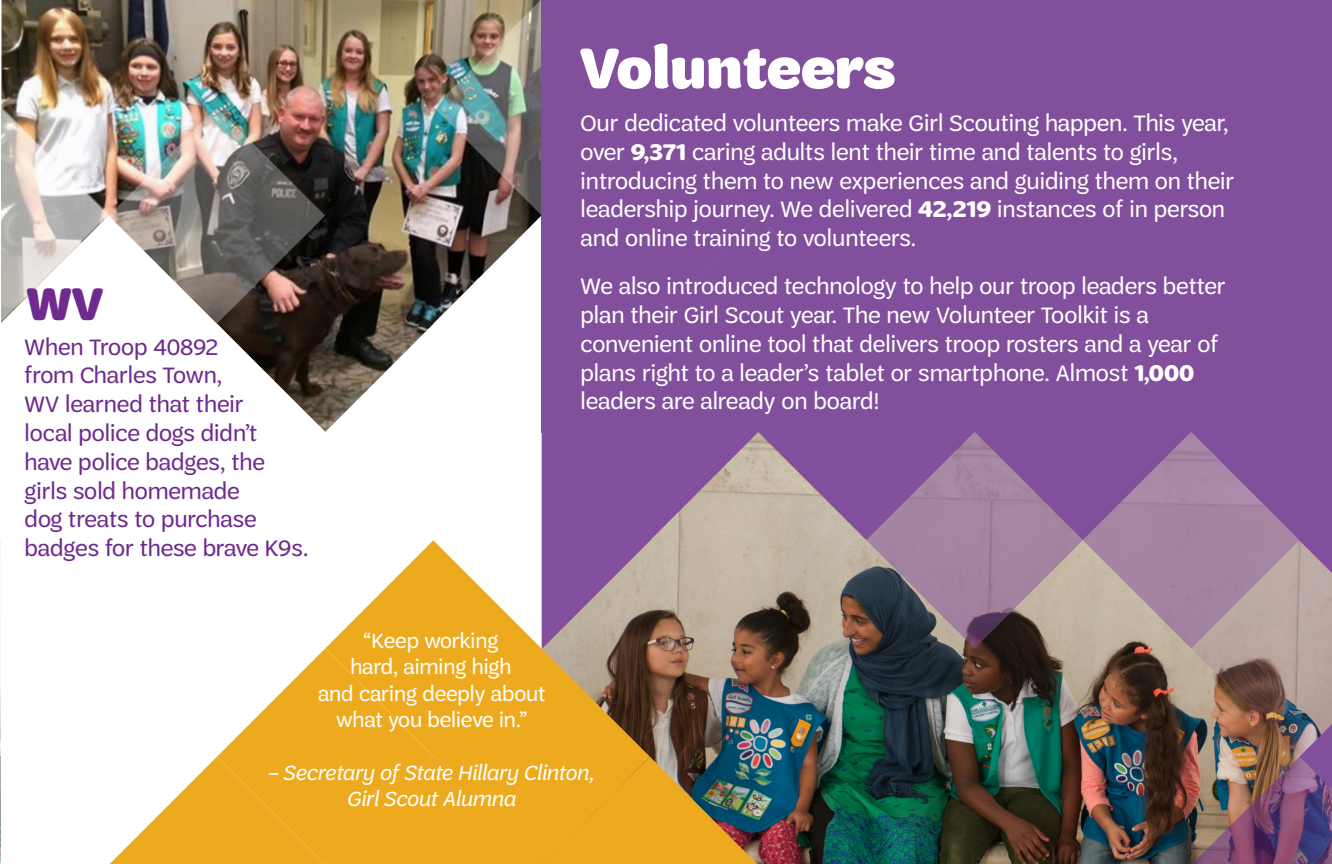
<style>
.page{position:relative;width:1332px;height:864px;background:#fff}
.page>*{position:absolute;margin:0;border:0;box-sizing:border-box;transform-origin:0 0}
.t1{font:900 60px "Trefoil Sans";color:#fff}
.t2{font:900 48px "Trefoil Sans";color:#6e2a8e}
.t3{font:24px/28.8px "Trefoil Sans";color:#fff}
.t4{font:24px/28.8px "Trefoil Sans";color:#6e2a8e}
.t5{font:22px/26.4px "Trefoil Sans";color:#fff;text-align:center}
.t6{font:italic 22px "Trefoil Sans";color:#fff}
.s1{font-weight:700}
</style>
<div class="page">
<img style="left:0;top:0;width:1332px;height:864px">
<p class="t2" style="left:27px;top:276px;width:78px">WV</p>
<p class="t4" style="left:25px;top:332px;width:242px">When Troop 40892 from Charles Town,<br>WV learned that their local police dogs didn’t have police badges, the</p>
<p class="t4" style="left:25px;top:476px;width:217px">girls sold homemade</p>
<p class="t4" style="left:25px;top:505px;width:233px">dog treats to purchase</p>
<p class="t4" style="left:25px;top:534px;width:285px">badges for these brave K9s.</p>
<p class="t1" style="left:580px;top:34px;width:317px">Volunteers</p>
<p class="t3" style="left:580px;top:109px;width:649px">Our dedicated volunteers make Girl Scouting happen. This year, over <span class="s1">9,371</span> caring adults lent their time and talents to girls,</p>
<p class="t3" style="left:580px;top:166px;width:655px">introducing them to new experiences and guiding them on their leadership journey. We delivered <span class="s1">42,219</span> instances of in person and online training to volunteers.</p>
<p class="t3" style="left:580px;top:272px;width:647px">We also introduced technology to help our troop leaders better plan their Girl Scout year. The new Volunteer Toolkit is a</p>
<p class="t3" style="left:580px;top:330px;width:639px">convenient online tool that delivers troop rosters and a year of plans right to a leader’s tablet or smartphone. Almost <span class="s1">1,000 </span>leaders are already on board!</p>
<p class="t5" style="left:318px;top:628px;width:229px">“Keep working<br>hard, aiming high<br>and caring deeply about what you believe in.”</p>
<p class="t6" style="left:268px;top:761px;width:328px">– Secretary of State Hillary Clinton,</p>
<p class="t6" style="left:346px;top:787px;width:170px">Girl Scout Alumna</p>
</div>
